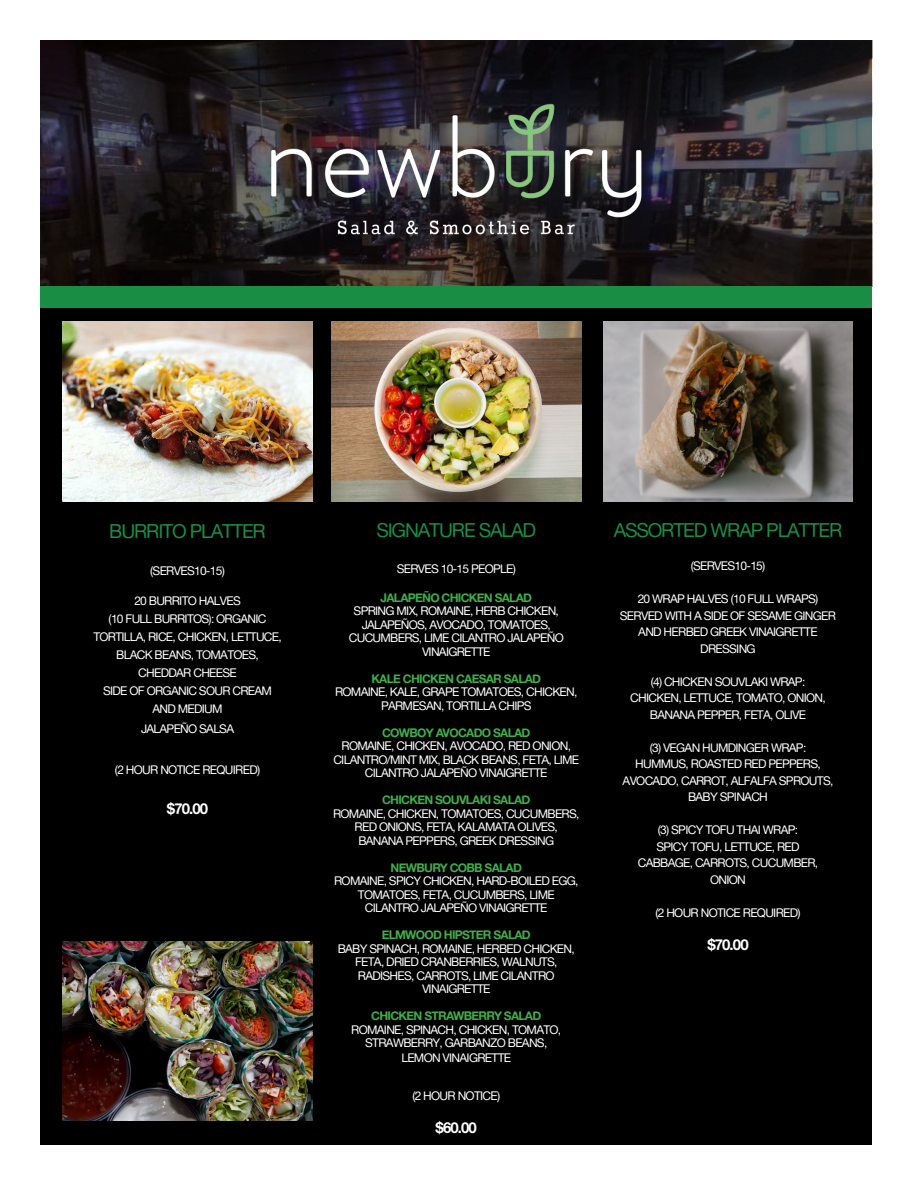
<style>
.page{position:relative;width:918px;height:1188px;background:#fff}
.page>*{position:absolute;margin:0;border:0;box-sizing:border-box;transform-origin:0 0}
.t1{font:19.35px "Alte Haas Grotesk";letter-spacing:-.06em;color:#1a8d44}
.t2{font:15px "Alte Haas Grotesk Bold";letter-spacing:-.06em;color:#fff}
.t3{font:12px/13.5px "Alte Haas Grotesk";letter-spacing:-.06em;color:#fff;text-align:center}
.t4{font:12px "Alte Haas Grotesk Bold";letter-spacing:-.06em;color:#40ae49}
</style>
<div class="page">
<div style="left:40px;top:40px;width:832px;height:1105px;background:#000"></div>
<img style="left:40px;top:40px;width:832px;height:247px">
<img style="left:63px;top:321px;width:250px;height:180px">
<div style="left:40px;top:287px;width:832px;height:21px;background:#1a8d44"></div>
<img style="left:603px;top:321px;width:250px;height:180px">
<img style="left:331px;top:321px;width:250px;height:180px">
<img style="left:63px;top:941px;width:250px;height:180px">
<img style="left:221px;top:62px;width:471px;height:222px">
<p class="t1" style="left:109px;top:520px;width:158px">BURRITO PLATTER</p>
<p class="t3" style="left:150px;top:564px;width:76px">(SERVES10-15)</p>
<p class="t3" style="left:134px;top:594px;width:108px">20 BURRITO HALVES</p>
<p class="t3" style="left:109px;top:612px;width:159px">(10 FULL BURRITOS): ORGANIC</p>
<p class="t3" style="left:93px;top:630px;width:190px">TORTILLA, RICE, CHICKEN, LETTUCE,</p>
<p class="t3" style="left:116px;top:648px;width:144px">BLACK BEANS, TOMATOES,</p>
<p class="t3" style="left:138px;top:666px;width:100px">CHEDDAR CHEESE</p>
<p class="t3" style="left:103px;top:684px;width:170px">SIDE OF ORGANIC SOUR CREAM</p>
<p class="t3" style="left:153px;top:702px;width:72px">AND MEDIUM</p>
<p class="t3" style="left:141px;top:722px;width:95px">JALAPEÑO SALSA</p>
<p class="t3" style="left:115px;top:762px;width:147px">(2 HOUR NOTICE REQUIRED)</p>
<p class="t2" style="left:167px;top:799px;width:43px">$70.00</p>
<p class="t1" style="left:376px;top:519px;width:161px">SIGNATURE SALAD</p>
<p class="t3" style="left:397px;top:562px;width:121px">SERVES 10-15 PEOPLE)</p>
<p class="t4" style="left:381px;top:590px;width:153px">JALAPEÑO CHICKEN SALAD</p>
<p class="t3" style="left:354px;top:604px;width:207px">SPRING MIX, ROMAINE, HERB CHICKEN,</p>
<p class="t3" style="left:362px;top:617px;width:191px">JALAPEÑOS, AVOCADO, TOMATOES,</p>
<p class="t3" style="left:349px;top:631px;width:216px">CUCUMBERS, LIME CILANTRO JALAPEÑO</p>
<p class="t3" style="left:422px;top:644px;width:70px">VINAIGRETTE</p>
<p class="t4" style="left:371px;top:671px;width:171px">KALE CHICKEN CAESAR SALAD</p>
<p class="t3" style="left:335px;top:685px;width:244px">ROMAINE, KALE, GRAPE TOMATOES, CHICKEN,<br>PARMESAN, TORTILLA CHIPS</p>
<p class="t4" style="left:382px;top:725px;width:150px">COWBOY AVOCADO SALAD</p>
<p class="t3" style="left:333px;top:739px;width:247px">ROMAINE, CHICKEN, AVOCADO, RED ONION,<br>CILANTRO/MINT MIX, BLACK BEANS, FETA, LIME<br>CILANTRO JALAPEÑO VINAIGRETTE</p>
<p class="t4" style="left:382px;top:792px;width:150px">CHICKEN SOUVLAKI SALAD</p>
<p class="t3" style="left:333px;top:806px;width:248px">ROMAINE, CHICKEN, TOMATOES, CUCUMBERS,<br>RED ONIONS, FETA, KALAMATA OLIVES,</p>
<p class="t3" style="left:358px;top:833px;width:197px">BANANA PEPPERS, GREEK DRESSING</p>
<p class="t4" style="left:391px;top:860px;width:133px">NEWBURY COBB SALAD</p>
<p class="t3" style="left:334px;top:874px;width:246px">ROMAINE, SPICY CHICKEN, HARD-BOILED EGG,<br>TOMATOES, FETA, CUCUMBERS, LIME</p>
<p class="t3" style="left:365px;top:901px;width:184px">CILANTRO JALAPEÑO VINAIGRETTE</p>
<p class="t4" style="left:382px;top:927px;width:151px">ELMWOOD HIPSTER SALAD</p>
<p class="t3" style="left:338px;top:941px;width:239px">BABY SPINACH, ROMAINE, HERBED CHICKEN,<br>FETA, DRIED CRANBERRIES, WALNUTS,</p>
<p class="t3" style="left:358px;top:968px;width:198px">RADISHES, CARROTS, LIME CILANTRO</p>
<p class="t3" style="left:422px;top:982px;width:70px">VINAIGRETTE</p>
<p class="t4" style="left:371px;top:1008px;width:172px">CHICKEN STRAWBERRY SALAD</p>
<p class="t3" style="left:351px;top:1022px;width:212px">ROMAINE, SPINACH, CHICKEN, TOMATO,<br>STRAWBERRY, GARBANZO BEANS,</p>
<p class="t3" style="left:401px;top:1051px;width:111px">LEMON VINAIGRETTE</p>
<p class="t3" style="left:412px;top:1088px;width:89px">(2 HOUR NOTICE)</p>
<p class="t2" style="left:436px;top:1118px;width:43px">$60.00</p>
<p class="t1" style="left:614px;top:519px;width:230px">ASSORTED WRAP PLATTER</p>
<p class="t3" style="left:691px;top:559px;width:76px">(SERVES10-15)</p>
<p class="t3" style="left:638px;top:592px;width:182px">20 WRAP HALVES (10 FULL WRAPS)</p>
<p class="t3" style="left:620px;top:608px;width:218px">SERVED WITH A SIDE OF SESAME GINGER</p>
<p class="t3" style="left:638px;top:625px;width:181px">AND HERBED GREEK VINAIGRETTE</p>
<p class="t3" style="left:700px;top:641px;width:57px">DRESSING</p>
<p class="t3" style="left:651px;top:674px;width:156px">(4) CHICKEN SOUVLAKI WRAP:</p>
<p class="t3" style="left:630px;top:691px;width:197px">CHICKEN, LETTUCE, TOMATO, ONION,</p>
<p class="t3" style="left:650px;top:707px;width:158px">BANANA PEPPER, FETA, OLIVE</p>
<p class="t3" style="left:650px;top:740px;width:158px">(3) VEGAN HUMDINGER WRAP:</p>
<p class="t3" style="left:635px;top:757px;width:187px">HUMMUS, ROASTED RED PEPPERS,</p>
<p class="t3" style="left:623px;top:773px;width:212px">AVOCADO, CARROT, ALFALFA SPROUTS,</p>
<p class="t3" style="left:688px;top:790px;width:81px">BABY SPINACH</p>
<p class="t3" style="left:658px;top:823px;width:142px">(3) SPICY TOFU THAI WRAP:</p>
<p class="t3" style="left:656px;top:839px;width:145px">SPICY TOFU, LETTUCE, RED</p>
<p class="t3" style="left:638px;top:856px;width:182px">CABBAGE, CARROTS, CUCUMBER,</p>
<p class="t3" style="left:710px;top:872px;width:37px">ONION</p>
<p class="t3" style="left:655px;top:905px;width:147px">(2 HOUR NOTICE REQUIRED)</p>
<p class="t2" style="left:707px;top:935px;width:43px">$70.00</p>
</div>
